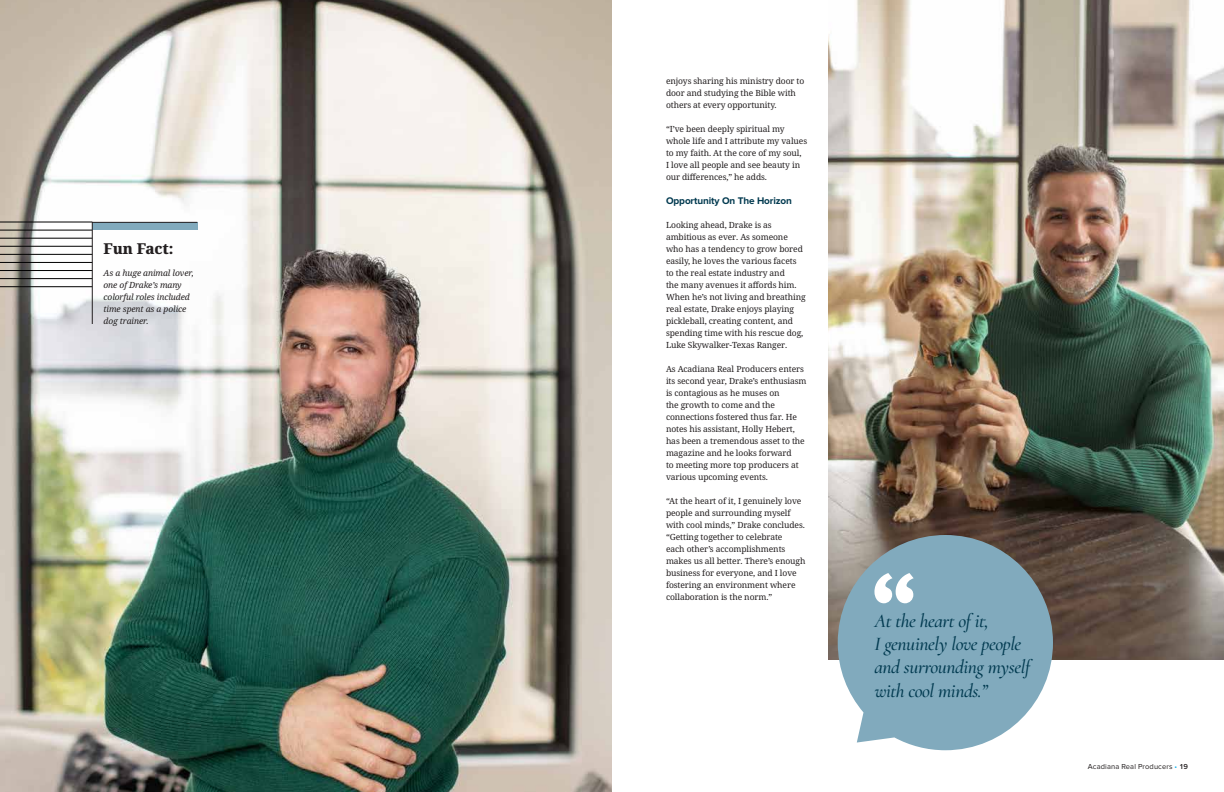
<style>
.page{position:relative;width:1224px;height:792px;background:#fff}
.page>*{position:absolute;margin:0;border:0;box-sizing:border-box;transform-origin:0 0}
.t1{font:italic 300 19.5px/23.4px "Cormorant";letter-spacing:-.02em;color:#00394f}
.t2{font:800 15px "Avrile Serif";letter-spacing:-.01em;color:#231f20}
.t3{font:700 10px "Proxima Nova";letter-spacing:-.01em;color:#00394f}
.t4{font:8.5px/12px "Avrile Serif";letter-spacing:-.01em;color:#231f20}
.t5{font:italic 8.5px/12px "Avrile Serif";letter-spacing:-.01em;color:#231f20}
.t6{font:7.5px "Proxima Nova";letter-spacing:.02em;color:#231f20}
.s1{color:#00aeef}
.s2{font-weight:600}
</style>
<div class="page">
<img style="left:0;top:0;width:612px;height:792px">
<img style="left:828px;top:0;width:396px;height:660px">
<hr style="left:0;top:222px;width:92px;height:1px;background:#000">
<hr style="left:0;top:230px;width:92px;height:1px;background:#000">
<hr style="left:0;top:238px;width:92px;height:1px;background:#000">
<hr style="left:0;top:246px;width:92px;height:1px;background:#000">
<hr style="left:0;top:254px;width:92px;height:1px;background:#000">
<hr style="left:0;top:262px;width:92px;height:1px;background:#000">
<hr style="left:0;top:270px;width:92px;height:1px;background:#000">
<hr style="left:0;top:278px;width:92px;height:1px;background:#000">
<hr style="left:0;top:286px;width:92px;height:1px;background:#000">
<svg style="left:92px;top:222px;width:106px;height:102px"></svg>
<svg style="left:838px;top:535px;width:215px;height:215px;background:#8cabb8"></svg>
<svg style="left:874px;top:573px;width:40px;height:30px"></svg>
<h2 class="t2" style="left:104px;top:238px;width:71px">Fun Fact:</h2>
<p class="t5" style="left:104px;top:267px;width:92px">As a huge animal lover, one of Drake’s many colorful roles included time spent as a police dog trainer.</p>
<p class="t4" style="left:666px;top:75px;width:140px">enjoys sharing his ministry door to door and studying the Bible with others at every opportunity.</p>
<p class="t4" style="left:666px;top:123px;width:143px">“I’ve been deeply spiritual my whole life and I attribute my values to my faith. At the core of my soul,<br>I love all people and see beauty in our differences,” he adds.</p>
<p class="t3" style="left:666px;top:196px;width:127px">Opportunity On The Horizon</p>
<p class="t4" style="left:666px;top:219px;width:141px">Looking ahead, Drake is as ambitious as ever. As someone who has a tendency to grow bored easily, he loves the various facets to the real estate industry and<br>the many avenues it affords him.<br>When he’s not living and breathing real estate, Drake enjoys playing pickleball, creating content, and spending time with his rescue dog,<br>Luke Skywalker-Texas Ranger.</p>
<p class="t4" style="left:666px;top:363px;width:142px">As Acadiana Real Producers enters its second year, Drake’s enthusiasm is contagious as he muses on<br>the growth to come and the connections fostered thus far. He notes his assistant, Holly Hebert, has been a tremendous asset to the magazine and he looks forward<br>to meeting more top producers at various upcoming events.</p>
<p class="t4" style="left:666px;top:495px;width:141px">“At the heart of it, I genuinely love people and surrounding myself with cool minds,” Drake concludes. “Getting together to celebrate<br>each other’s accomplishments makes us all better. There’s enough business for everyone, and I love fostering an environment where collaboration is the norm.”</p>
<h1 class="t1" style="left:874px;top:607px;width:157px">At the heart of it,<br>I genuinely love people and surrounding myself with cool minds.”</h1>
<p class="t6" style="left:1088px;top:762px;width:102px">Acadiana Real Producers <span class="s1">•</span> <span class="s2">19</span></p>
</div>
